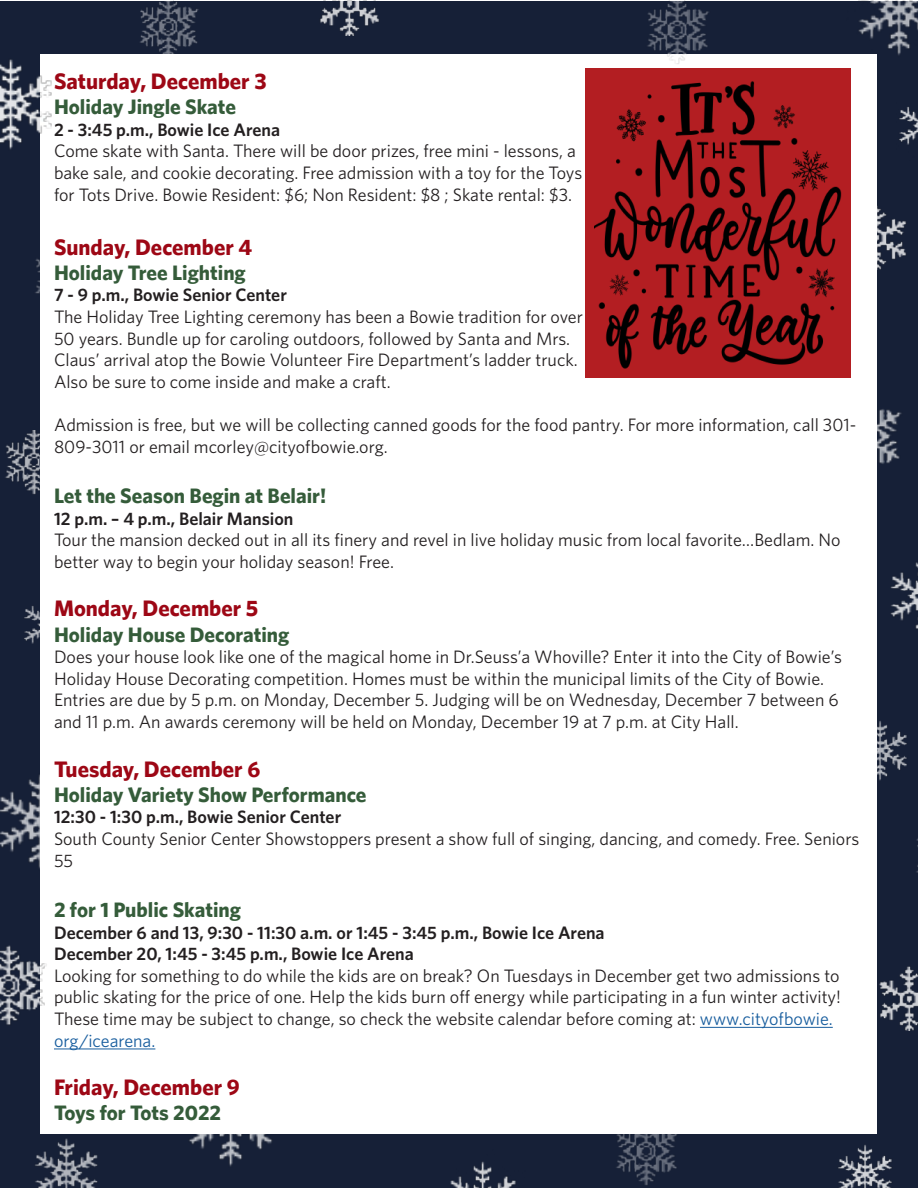
<style>
.page{position:relative;width:918px;height:1188px;background:#fff}
.page>*{position:absolute;margin:0;border:0;box-sizing:border-box;transform-origin:0 0}
.Paragraph_Style_1{font:700 22.5px "Whitney";color:#9d0715}
.Bolded_Body_text{font:700 22.5px "Whitney";color:#9d0715}
.Paragraph_Style_1-2{font:700 21px "Whitney";color:#355c3a}
.Bolded_Body_text-2{font:700 21px "Whitney";color:#355c3a}
.Paragraph_Style_1-3{font:18px/21.6px "Whitney";color:#231f20}
.Bolded_Body_text-3{font:18px/21.6px "Whitney";color:#231f20}
.Bolded_Body_text-4{font:600 18px "Whitney";color:#231f20}
.Paragraph_Style_1-4{font:600 18px "Whitney";color:#231f20}
.s1{font-weight:600}
.s2{color:#175d9e}
</style>
<div class="page">
<div style="left:0;top:1px;width:917px;height:1186px;background:#162037"></div>
<img style="left:878px;top:208px;width:28px;height:62px">
<img style="left:878px;top:409px;width:24px;height:55px">
<img style="left:166px;top:1133px;width:118px;height:55px">
<img style="left:140px;top:0;width:59px;height:54px">
<img style="left:594px;top:1133px;width:104px;height:55px">
<img style="left:0;top:774px;width:40px;height:95px">
<img style="left:35px;top:259px;width:5px;height:35px">
<img style="left:5px;top:431px;width:35px;height:64px">
<img style="left:24px;top:606px;width:16px;height:38px">
<img style="left:878px;top:711px;width:40px;height:81px">
<div style="left:40px;top:54px;width:838px;height:1079px;background:#fff"></div>
<div style="left:585px;top:68px;width:265px;height:310px;background:#b31e22"></div>
<hr style="left:700px;top:1027px;width:133px;height:1px;background:#175d9e">
<hr style="left:54px;top:1049px;width:101px;height:1px;background:#175d9e">
<img style="left:594px;top:72px;width:257px;height:306px">
<img style="left:0;top:59px;width:52px;height:91px">
<img style="left:647px;top:0;width:62px;height:64px">
<img style="left:13px;top:1138px;width:91px;height:50px">
<img style="left:835px;top:1144px;width:69px;height:44px">
<img style="left:436px;top:1161px;width:90px;height:27px">
<img style="left:320px;top:0;width:59px;height:36px">
<img style="left:0;top:945px;width:47px;height:80px">
<img style="left:916px;top:809px;width:2px;height:89px">
<img style="left:890px;top:546px;width:28px;height:96px">
<img style="left:899px;top:86px;width:19px;height:81px">
<img style="left:858px;top:0;width:60px;height:60px">
<img style="left:877px;top:958px;width:41px;height:72px">
<p class="Paragraph_Style_1" style="left:54px;top:67px;width:214px">Saturday, December 3</p>
<p class="Paragraph_Style_1-2" style="left:54px;top:94px;width:184px">Holiday Jingle Skate</p>
<p class="Bolded_Body_text-4" style="left:54px;top:119px;width:228px">2 - 3:45 p.m., Bowie Ice Arena</p>
<p class="Paragraph_Style_1-3" style="left:54px;top:140px;width:530px">Come skate with Santa. There will be door prizes, free mini - lessons, a bake sale, and cookie decorating. Free admission with a toy for the Toys for Tots Drive. Bowie Resident: $6; Non Resident: $8 ; Skate rental: $3.</p>
<p class="Paragraph_Style_1" style="left:54px;top:233px;width:200px">Sunday, December 4</p>
<p class="Paragraph_Style_1-2" style="left:54px;top:260px;width:193px">Holiday Tree Lighting</p>
<p class="Bolded_Body_text-4" style="left:54px;top:284px;width:234px">7 - 9 p.m., Bowie Senior Center</p>
<p class="Paragraph_Style_1-3" style="left:54px;top:306px;width:530px">The Holiday Tree Lighting ceremony has been a Bowie tradition for over 50 years. Bundle up for caroling outdoors, followed by Santa and Mrs.<br>Claus’ arrival atop the Bowie Volunteer Fire Department’s ladder truck.<br>Also be sure to come inside and make a craft.</p>
<p class="Paragraph_Style_1-3" style="left:54px;top:414px;width:804px">Admission is free, but we will be collecting canned goods for the food pantry. For more information, call 301-<br>809-3011 or email mcorley@cityofbowie.org.</p>
<p class="Paragraph_Style_1-2" style="left:54px;top:483px;width:274px">Let the Season Begin at Belair!</p>
<p class="Paragraph_Style_1-4" style="left:54px;top:507px;width:241px">12 p.m. – 4 p.m., Belair Mansion</p>
<p class="Paragraph_Style_1-3" style="left:54px;top:529px;width:788px">Tour the mansion decked out in all its finery and revel in live holiday music from local favorite…Bedlam. No better way to begin your holiday season! Free.</p>
<p class="Bolded_Body_text" style="left:54px;top:595px;width:206px">Monday, December 5</p>
<p class="Paragraph_Style_1-2" style="left:54px;top:622px;width:237px">Holiday House Decorating</p>
<p class="Paragraph_Style_1-3" style="left:54px;top:646px;width:789px">Does your house look like one of the magical home in Dr.Seuss’a Whoville? Enter it into the City of Bowie’s Holiday House Decorating competition. Homes must be within the municipal limits of the City of Bowie.<br>Entries are due by 5 p.m. on Monday, December 5. Judging will be on Wednesday, December 7 between 6 and 11 p.m. An awards ceremony will be held on Monday, December 19 at 7 p.m. at City Hall.</p>
<p class="Paragraph_Style_1" style="left:54px;top:755px;width:208px">Tuesday, December 6</p>
<p class="Paragraph_Style_1-2" style="left:54px;top:782px;width:314px">Holiday Variety Show Performance</p>
<p class="Bolded_Body_text-3" style="left:54px;top:806px;width:807px"><span class="s1">12:30 - 1:30 p.m., Bowie Senior Center<br></span>South County Senior Center Showstoppers present a show full of singing, dancing, and comedy. Free. Seniors<br>55</p>
<p class="Bolded_Body_text-2" style="left:54px;top:897px;width:189px">2 for 1 Public Skating</p>
<p class="Bolded_Body_text-4" style="left:54px;top:921px;width:552px">December 6 and 13, 9:30 - 11:30 a.m. or 1:45 - 3:45 p.m., Bowie Ice Arena</p>
<p class="Bolded_Body_text-3" style="left:54px;top:943px;width:789px"><span class="s1">December 20, 1:45 - 3:45 p.m., Bowie Ice Arena<br></span>Looking for something to do while the kids are on break? On Tuesdays in December get two admissions to public skating for the price of one. Help the kids burn off energy while participating in a fun winter activity!<br>These time may be subject to change, so check the website calendar before coming at: <span class="s2">www.cityofbowie. org/icearena.</span></p>
<p class="Paragraph_Style_1" style="left:54px;top:1074px;width:187px">Friday, December 9</p>
<p class="Paragraph_Style_1-2" style="left:54px;top:1100px;width:169px">Toys for Tots 2022</p>
</div>
